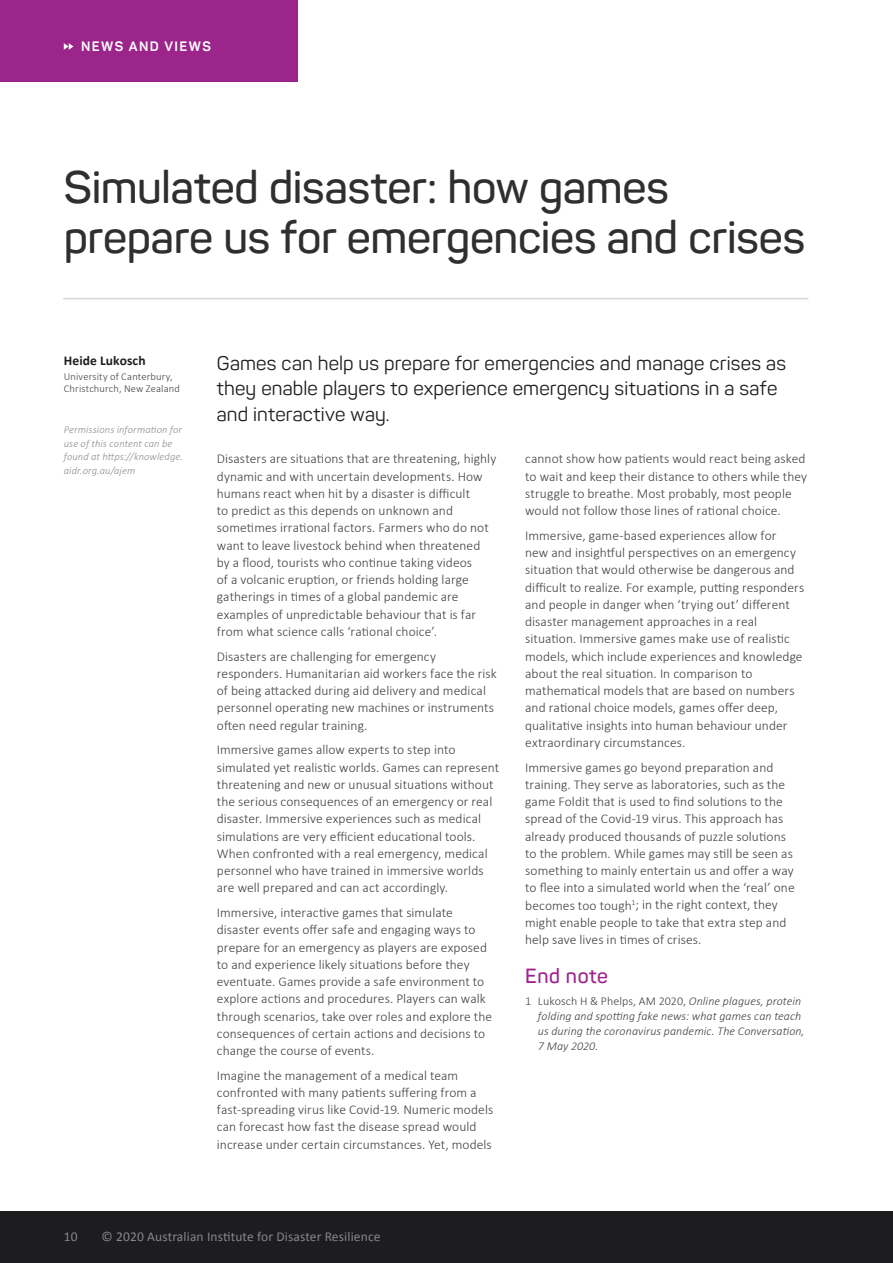
<style>
.page{position:relative;width:893px;height:1263px;background:#fff}
.page>*{position:absolute;margin:0;border:0;box-sizing:border-box;transform-origin:0 0}
.t1{font:600 45px/49.5px "Panton";letter-spacing:-.01em;color:#2f2f30}
.t2{font:600 20.25px "Panton";letter-spacing:.03em;color:#9f218b}
.t3{font:19.5px/25.5px "Panton";letter-spacing:.01em;color:#1d1d1f}
.t4{font:300 13.5px/17.2px "Calibri";letter-spacing:.005em;color:#414042}
.t5{font:13.5px "Calibri";letter-spacing:.01em;color:#868788}
.t6{font:700 13.5px "Panton";letter-spacing:.11em;color:#fff}
.t7{font:700 13.5px "Calibri";letter-spacing:.01em;color:#1d1d1f}
.t8{font:italic 300 12px/15px "Calibri";letter-spacing:.01em;color:#414042}
.t9{font:italic 300 10.5px/13.5px "Calibri";letter-spacing:.01em;color:#8a8c8e}
.t10{font:300 10.5px/12px "Calibri";letter-spacing:.015em;color:#414042}
.s1{font-style:normal}
</style>
<div class="page">
<div style="left:0;top:1212px;width:893px;height:51px;background:#1d1d1f"></div>
<div style="left:0;top:0;width:298px;height:81px;background:#9b258a"></div>
<svg style="left:64px;top:43px;width:9px;height:7px"></svg>
<hr style="left:64px;top:298px;width:744px;height:1px;background:#d2d8d6">
<p class="t6" style="left:81px;top:38px;width:131px">NEWS AND VIEWS</p>
<h1 class="t1" style="left:64px;top:163px;width:743px">Simulated disaster: how games prepare us for emergencies and crises</h1>
<p class="t7" style="left:64px;top:352px;width:83px">Heide Lukosch</p>
<p class="t10" style="left:64px;top:371px;width:118px">University of Canterbury,<br>Christchurch, New Zealand</p>
<p class="t9" style="left:64px;top:423px;width:121px">Permissions information for use of this content can be found at https://knowledge. aidr.org.au/ajem</p>
<h3 class="t3" style="left:217px;top:350px;width:571px">Games can help us prepare for emergencies and manage crises as they enable players to experience emergency situations in a safe and interactive way.</h3>
<p class="t4" style="left:217px;top:450px;width:281px">Disasters are situations that are threatening, highly dynamic and with uncertain developments. How humans react when hit by a disaster is difficult<br>to predict as this depends on unknown and sometimes irrational factors. Farmers who do not want to leave livestock behind when threatened by a flood, tourists who continue taking videos<br>of a volcanic eruption, or friends holding large gatherings in times of a global pandemic are examples of unpredictable behaviour that is far from what science calls ‘rational choice’.</p>
<p class="t4" style="left:217px;top:647px;width:281px">Disasters are challenging for emergency responders. Humanitarian aid workers face the risk of being attacked during aid delivery and medical personnel operating new machines or instruments often need regular training.</p>
<p class="t4" style="left:217px;top:741px;width:284px">Immersive games allow experts to step into simulated yet realistic worlds. Games can represent threatening and new or unusual situations without the serious consequences of an emergency or real disaster. Immersive experiences such as medical simulations are very efficient educational tools.<br>When confronted with a real emergency, medical personnel who have trained in immersive worlds are well prepared and can act accordingly.</p>
<p class="t4" style="left:217px;top:904px;width:277px">Immersive, interactive games that simulate disaster events offer safe and engaging ways to prepare for an emergency as players are exposed to and experience likely situations before they eventuate. Games provide a safe environment to explore actions and procedures. Players can walk through scenarios, take over roles and explore the consequences of certain actions and decisions to change the course of events.</p>
<p class="t4" style="left:217px;top:1066px;width:278px">Imagine the management of a medical team confronted with many patients suffering from a fast-spreading virus like Covid-19. Numeric models can forecast how fast the disease spread would increase under certain circumstances. Yet, models</p>
<p class="t4" style="left:525px;top:450px;width:284px">cannot show how patients would react being asked to wait and keep their distance to others while they struggle to breathe. Most probably, most people would not follow those lines of rational choice.</p>
<p class="t4" style="left:525px;top:527px;width:281px">Immersive, game-based experiences allow for<br>new and insightful perspectives on an emergency situation that would otherwise be dangerous and difficult to realize. For example, putting responders and people in danger when ‘trying out’ different disaster management approaches in a real situation. Immersive games make use of realistic models, which include experiences and knowledge about the real situation. In comparison to mathematical models that are based on numbers and rational choice models, games offer deep, qualitative insights into human behaviour under extraordinary circumstances.</p>
<p class="t4" style="left:525px;top:758px;width:271px">Immersive games go beyond preparation and training. They serve as laboratories, such as the game Foldit that is used to find solutions to the spread of the Covid-19 virus. This approach has already produced thousands of puzzle solutions to the problem. While games may still be seen as something to mainly entertain us and offer a way to flee into a simulated world when the ‘real’ one becomes too tough<sup>1</sup>; in the right context, they might enable people to take that extra step and help save lives in times of crises.</p>
<h2 class="t2" style="left:525px;top:963px;width:84px">End note</h2>
<p class="t8" style="left:538px;top:994px;width:268px;text-indent:-13px"><span class="s1">1 Lukosch H &amp; Phelps, AM 2020,</span> Online plagues, protein folding and spotting fake news: what games can teach us during the coronavirus pandemic. The Conversation, 7 May 2020.</p>
<p class="t5" style="left:64px;top:1228px;width:15px">10</p>
<p class="t5" style="left:102px;top:1228px;width:280px">© 2020 Australian Institute for Disaster Resilience</p>
</div>
